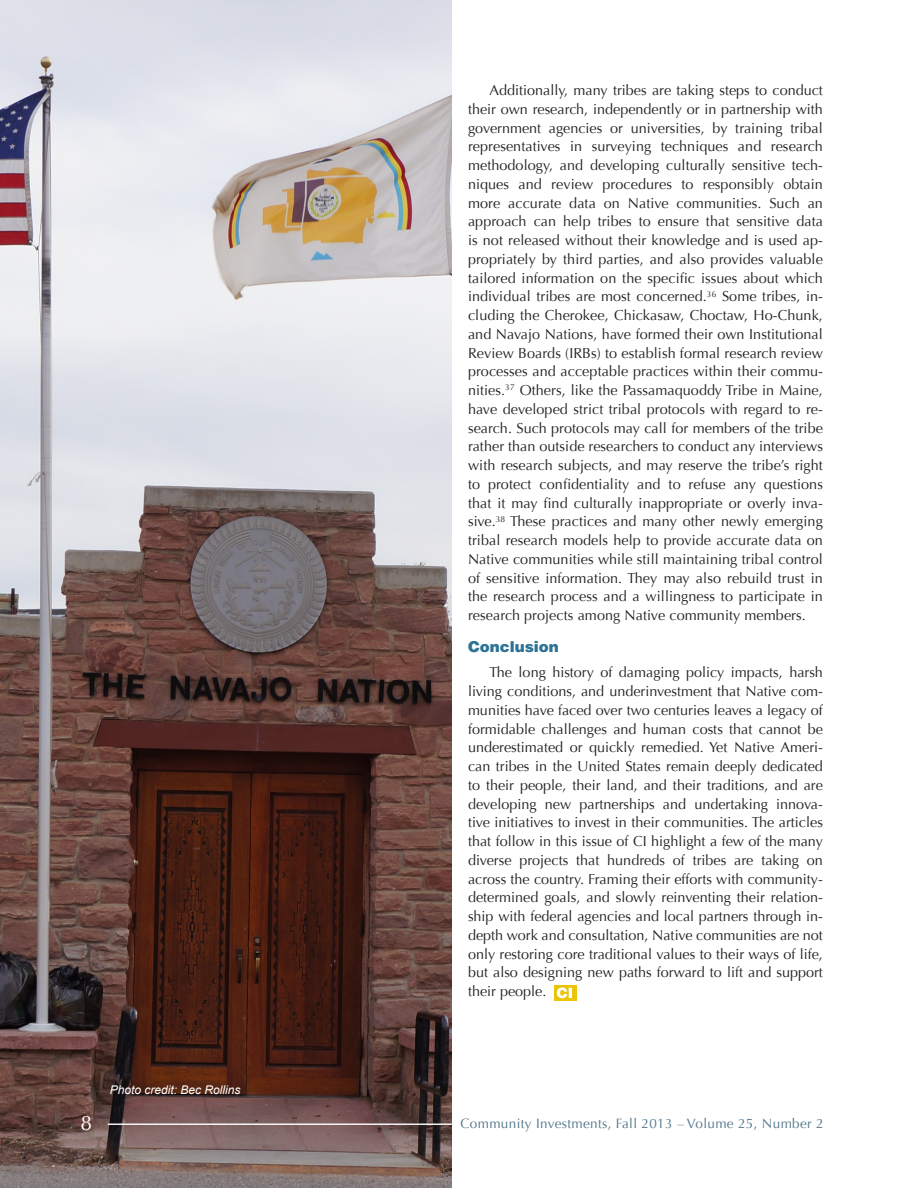
<style>
.page{position:relative;width:918px;height:1188px;background:#fff}
.page>*{position:absolute;margin:0;border:0;box-sizing:border-box;transform-origin:0 0}
.t1{font:21px "Optima";color:#fff}
.CI_Subheads{font:900 15px "Helvetica";color:#2d7396}
.t2{font:14.4px/18.8px "Optima";color:#231f20;text-align:justify}
.t3{font:13.5px "Optima";letter-spacing:.025em;color:#52758a}
.No_Spacing{font:italic 12px "Arial";color:#fff}
</style>
<div class="page">
<img style="left:0;top:0;width:451px;height:1188px">
<hr style="left:108px;top:1124px;width:344px;height:1px;background:#fff">
<div style="left:554px;top:985px;width:23px;height:16px;background:#ecc407"></div>
<svg style="left:557px;top:987px;width:15px;height:11px"></svg>
<p class="No_Spacing" style="left:110px;top:1082px;width:132px">Photo credit: Bec Rollins</p>
<p class="t2" style="left:468px;top:81px;width:357px;text-indent:22px">Additionally, many tribes are taking steps to conduct their own research, independently or in partnership with government agencies or universities, by training tribal representatives in surveying techniques and research methodology, and developing culturally sensitive tech&shy;niques and review procedures to responsibly obtain more accurate data on Native communities. Such an approach can help tribes to ensure that sensitive data is not released without their knowledge and is used ap&shy;propriately by third parties, and also provides valuable tailored information on the specific issues about which individual tribes are most concerned.<sup>36</sup> Some tribes, in&shy;cluding the Cherokee, Chickasaw, Choctaw, Ho-Chunk, and Navajo Nations, have formed their own Institutional Review Boards (IRBs) to establish formal research review processes and acceptable practices within their commu&shy;nities.<sup>37</sup> Others, like the Passamaquoddy Tribe in Maine, have developed strict tribal protocols with regard to re&shy;search. Such protocols may call for members of the tribe rather than outside researchers to conduct any interviews with research subjects, and may reserve the tribe’s right to protect confidentiality and to refuse any questions that it may find culturally inappropriate or overly inva&shy;sive.<sup>38</sup> These practices and many other newly emerging tribal research models help to provide accurate data on Native communities while still maintaining tribal control of sensitive information. They may also rebuild trust in the research process and a willingness to participate in research projects among Native community members.</p>
<p class="CI_Subheads" style="left:468px;top:637px;width:92px">Conclusion</p>
<p class="t2" style="left:468px;top:663px;width:356px;text-indent:22px">The long history of damaging policy impacts, harsh living conditions, and underinvestment that Native com&shy;munities have faced over two centuries leaves a legacy of formidable challenges and human costs that cannot be underestimated or quickly remedied. Yet Native Ameri&shy;can tribes in the United States remain deeply dedicated to their people, their land, and their traditions, and are developing new partnerships and undertaking innova&shy;tive initiatives to invest in their communities. The articles that follow in this issue of CI highlight a few of the many diverse projects that hundreds of tribes are taking on across the country. Framing their efforts with community&shy;determined goals, and slowly reinventing their relation&shy;ship with federal agencies and local partners through in&shy;depth work and consultation, Native communities are not only restoring core traditional values to their ways of life, but also designing new paths forward to lift and support their people.</p>
<p class="t1" style="left:81px;top:1110px;width:13px">8</p>
<p class="t3" style="left:461px;top:1115px;width:364px">Community Investments, Fall 2013 – Volume 25, Number 2</p>
</div>
